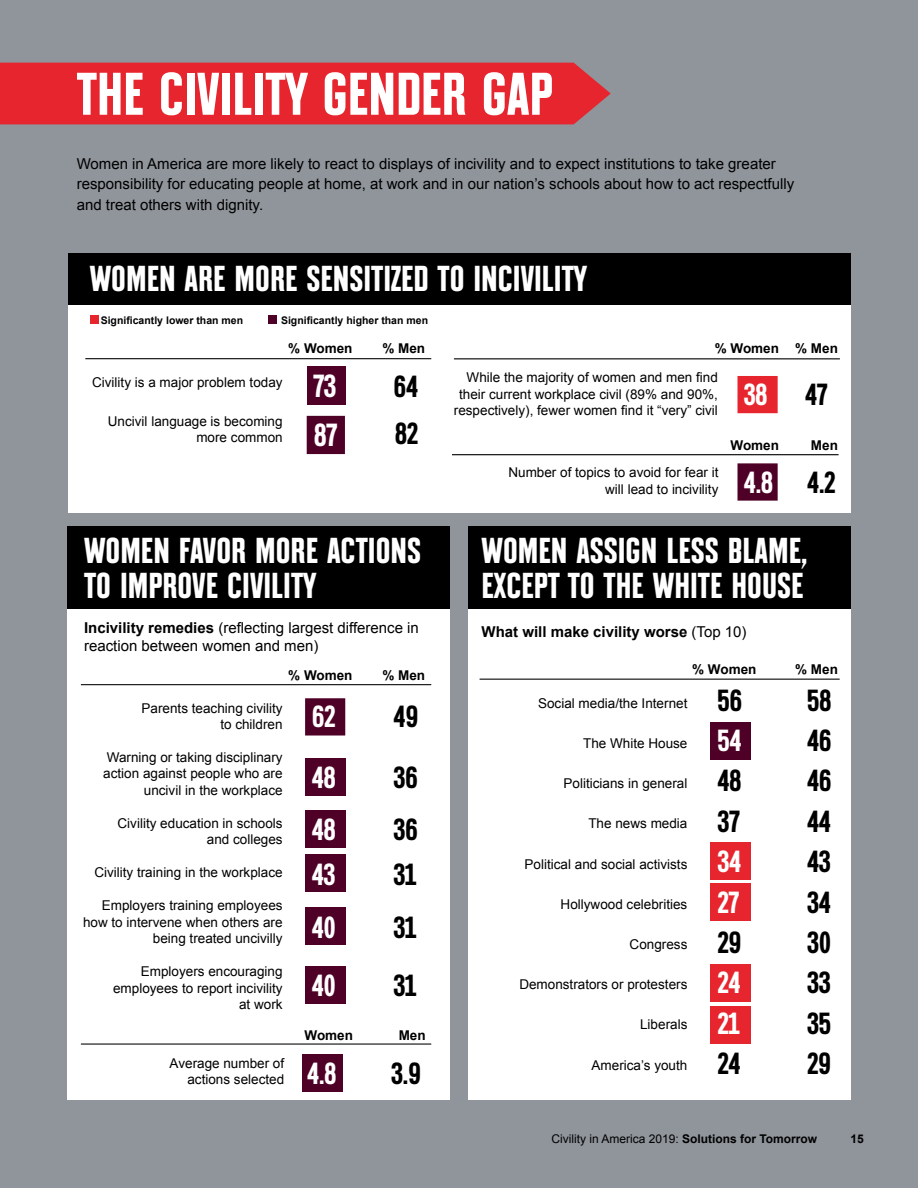
<style>
.page{position:relative;width:918px;height:1188px;background:#90959b}
.page>*{position:absolute;margin:0;border:0;box-sizing:border-box;transform-origin:0 0}
.t1{font:700 60px "Always Montefiore";color:#fff}
.t2{font:700 36px/34.8px "Always Montefiore";color:#fff}
.t3{font:700 31.95px/48.8px "Always Montefiore";color:#fff}
.t4{font:700 30.45px "Always Montefiore";color:#000}
.t5{font:700 30.45px "Always Montefiore";color:#fff}
.t6{font:15px/19.5px "Arial";color:#000}
.t7{font:700 15px "Arial";color:#000}
.t8{font:13.5px/16.5px "Arial";color:#000;text-align:right}
.t9{font:700 13.5px "Arial";color:#000}
.t10{font:12px "Arial";color:#000}
.t11{font:700 12px "Arial";color:#000}
.t12{font:700 10.5px "Arial";color:#000}
.s1{font-weight:700}
.s2{color:#000}
.s3{font-weight:400}
</style>
<div class="page">
<div style="left:0;top:63px;width:611px;height:61px;background:#e6252e"></div>
<div style="left:469px;top:528px;width:382px;height:572px;background:#fff"></div>
<div style="left:710px;top:843px;width:41px;height:37px;background:#e6252e"></div>
<div style="left:710px;top:883px;width:41px;height:37px;background:#e6252e"></div>
<div style="left:710px;top:965px;width:41px;height:37px;background:#e6252e"></div>
<div style="left:710px;top:1006px;width:41px;height:37px;background:#e6252e"></div>
<div style="left:710px;top:722px;width:41px;height:37px;background:#4e0026"></div>
<div style="left:68px;top:253px;width:783px;height:260px;background:#fff"></div>
<div style="left:68px;top:528px;width:382px;height:572px;background:#fff"></div>
<div style="left:68px;top:526px;width:382px;height:83px;background:#000"></div>
<div style="left:469px;top:526px;width:382px;height:83px;background:#000"></div>
<div style="left:68px;top:253px;width:783px;height:52px;background:#000"></div>
<hr style="left:480px;top:679px;width:360px;height:1px;background:#000">
<hr style="left:81px;top:684px;width:350px;height:1px;background:#000">
<hr style="left:81px;top:1044px;width:350px;height:1px;background:#000">
<div style="left:305px;top:698px;width:40px;height:38px;background:#4e0026"></div>
<div style="left:305px;top:758px;width:40px;height:37px;background:#4e0026"></div>
<div style="left:305px;top:810px;width:40px;height:37px;background:#4e0026"></div>
<div style="left:305px;top:854px;width:40px;height:38px;background:#4e0026"></div>
<div style="left:305px;top:908px;width:40px;height:37px;background:#4e0026"></div>
<div style="left:305px;top:966px;width:40px;height:37px;background:#4e0026"></div>
<div style="left:303px;top:1054px;width:40px;height:37px;background:#4e0026"></div>
<div style="left:738px;top:463px;width:40px;height:38px;background:#4e0026"></div>
<div style="left:738px;top:376px;width:40px;height:37px;background:#e6252e"></div>
<hr style="left:454px;top:358px;width:386px;height:1px;background:#000">
<hr style="left:452px;top:454px;width:387px;height:1px;background:#000">
<hr style="left:85px;top:358px;width:346px;height:1px;background:#000">
<div style="left:307px;top:366px;width:38px;height:38px;background:#4e0026"></div>
<div style="left:307px;top:416px;width:38px;height:38px;background:#4e0026"></div>
<div style="left:268px;top:316px;width:8px;height:8px;background:#4e0026"></div>
<div style="left:90px;top:316px;width:9px;height:8px;background:#e6252e"></div>
<p class="t1" style="left:77px;top:59px;width:478px">THE CIVILITY GENDER GAP</p>
<p class="t6" style="left:77px;top:154px;width:719px">Women in America are more likely to react to displays of incivility and to expect institutions to take greater responsibility for educating people at home, at work and in our nation’s schools about how to act respectfully</p>
<p class="t6" style="left:77px;top:195px;width:188px">and treat others with dignity.</p>
<p class="t2" style="left:90px;top:261px;width:499px">WOMEN ARE MORE SENSITIZED TO INCIVILITY</p>
<p class="t12" style="left:101px;top:313px;width:144px">Significantly lower than men</p>
<p class="t12" style="left:281px;top:313px;width:149px">Significantly higher than men</p>
<p class="t9" style="left:288px;top:340px;width:66px">% Women</p>
<p class="t9" style="left:382px;top:340px;width:44px">% Men</p>
<p class="t8" style="left:92px;top:374px;width:192px">Civility is a major problem today</p>
<p class="t8" style="left:108px;top:413px;width:176px">Uncivil language is becoming more common</p>
<p class="t3" style="left:313px;top:362px;width:25px">73<br>87</p>
<p class="t4" style="left:394px;top:369px;width:26px">64</p>
<p class="t4" style="left:395px;top:416px;width:24px">82</p>
<p class="t2" style="left:84px;top:534px;width:338px">WOMEN FAVOR MORE ACTIONS<br>TO IMPROVE CIVILITY</p>
<p class="t6" style="left:84px;top:619px;width:336px;line-height:18px"><span class="s1">Incivility remedies</span> (reflecting largest difference in reaction between women and men)</p>
<p class="t9" style="left:288px;top:667px;width:66px">% Women</p>
<p class="t9" style="left:382px;top:667px;width:44px">% Men</p>
<p class="t8" style="left:142px;top:700px;width:143px">Parents teaching civility to children</p>
<p class="t8" style="left:103px;top:749px;width:181px">Warning or taking disciplinary action against people who are uncivil in the workplace</p>
<p class="t8" style="left:118px;top:815px;width:167px">Civility education in schools and colleges</p>
<p class="t8" style="left:94px;top:865px;width:190px">Civility training in the workplace</p>
<p class="t8" style="left:83px;top:898px;width:201px">Employers training employees how to intervene when others are being treated uncivilly</p>
<p class="t8" style="left:113px;top:964px;width:171px">Employers encouraging employees to report incivility at work</p>
<p class="t8" style="left:170px;top:1055px;width:116px">Average number of actions selected</p>
<p class="t5" style="left:312px;top:699px;width:25px">62</p>
<p class="t4" style="left:394px;top:699px;width:26px">49</p>
<p class="t5" style="left:312px;top:760px;width:25px">48</p>
<p class="t4" style="left:394px;top:760px;width:25px">36</p>
<p class="t5" style="left:312px;top:812px;width:25px">48</p>
<p class="t4" style="left:394px;top:812px;width:25px">36</p>
<p class="t5" style="left:312px;top:856px;width:25px">43</p>
<p class="t4" style="left:394px;top:856px;width:24px">31</p>
<p class="t5" style="left:312px;top:909px;width:25px">40</p>
<p class="t4" style="left:394px;top:909px;width:24px">31</p>
<p class="t5" style="left:312px;top:968px;width:25px">40</p>
<p class="t4" style="left:394px;top:968px;width:24px">31</p>
<p class="t9" style="left:305px;top:1027px;width:50px">Women</p>
<p class="t9" style="left:399px;top:1027px;width:29px">Men</p>
<p class="t5" style="left:307px;top:1056px;width:30px">4.8</p>
<p class="t4" style="left:391px;top:1056px;width:31px">3.9</p>
<p class="t8" style="left:467px;top:334px;width:373px;line-height:29.2px;text-align:left;text-indent:248px"><span class="s1">% Women % Men<br></span>While the majority of women and men find</p>
<p class="t8" style="left:454px;top:386px;width:266px;text-align:center">their current workplace civil (89% and 90%, respectively), fewer women find it “very” civil</p>
<p class="t9" style="left:731px;top:436px;width:50px">Women</p>
<p class="t9" style="left:811px;top:436px;width:28px">Men</p>
<p class="t8" style="left:508px;top:464px;width:212px">Number of topics to avoid for fear it will lead to incivility</p>
<p class="t5" style="left:744px;top:377px;width:25px">38</p>
<p class="t4" style="left:806px;top:377px;width:23px">47</p>
<p class="t5" style="left:744px;top:465px;width:93px">4.8 <span class="s2">4.2</span></p>
<p class="t2" style="left:482px;top:534px;width:327px">WOMEN ASSIGN LESS BLAME,<br>EXCEPT TO THE WHITE HOUSE</p>
<p class="t7" style="left:482px;top:621px;width:267px">What will make civility worse <span class="s3">(Top 10)</span></p>
<p class="t9" style="left:692px;top:660px;width:66px">% Women</p>
<p class="t9" style="left:795px;top:660px;width:44px">% Men</p>
<p class="t8" style="left:538px;top:695px;width:151px">Social media/the Internet</p>
<p class="t8" style="left:583px;top:735px;width:106px">The White House</p>
<p class="t8" style="left:564px;top:775px;width:125px">Politicians in general</p>
<p class="t8" style="left:588px;top:816px;width:101px">The news media</p>
<p class="t8" style="left:525px;top:856px;width:164px">Political and social activists</p>
<p class="t8" style="left:561px;top:896px;width:128px">Hollywood celebrities</p>
<p class="t8" style="left:630px;top:936px;width:59px">Congress</p>
<p class="t8" style="left:519px;top:976px;width:170px">Demonstrators or protesters</p>
<p class="t8" style="left:640px;top:1017px;width:49px">Liberals</p>
<p class="t8" style="left:592px;top:1057px;width:97px">America’s youth</p>
<p class="t4" style="left:718px;top:682px;width:26px">56</p>
<p class="t4" style="left:808px;top:682px;width:25px">58</p>
<p class="t5" style="left:718px;top:723px;width:25px">54</p>
<p class="t4" style="left:808px;top:723px;width:26px">46</p>
<p class="t4" style="left:718px;top:763px;width:25px">48</p>
<p class="t4" style="left:808px;top:763px;width:26px">46</p>
<p class="t4" style="left:718px;top:804px;width:23px">37</p>
<p class="t4" style="left:808px;top:804px;width:25px">44</p>
<p class="t5" style="left:718px;top:844px;width:25px">34</p>
<p class="t4" style="left:808px;top:844px;width:25px">43</p>
<p class="t5" style="left:718px;top:884px;width:23px">27</p>
<p class="t4" style="left:808px;top:884px;width:25px">34</p>
<p class="t4" style="left:718px;top:925px;width:25px">29</p>
<p class="t4" style="left:808px;top:925px;width:25px">30</p>
<p class="t5" style="left:718px;top:965px;width:24px">24</p>
<p class="t4" style="left:808px;top:965px;width:25px">33</p>
<p class="t5" style="left:718px;top:1006px;width:23px">21</p>
<p class="t4" style="left:808px;top:1006px;width:25px">35</p>
<p class="t4" style="left:718px;top:1046px;width:24px">24</p>
<p class="t4" style="left:808px;top:1046px;width:25px">29</p>
<p class="t10" style="left:551px;top:1131px;width:267px">Civility in America 2019: <span class="s1">Solutions for Tomorrow</span></p>
<p class="t11" style="left:851px;top:1131px;width:15px">15</p>
</div>
